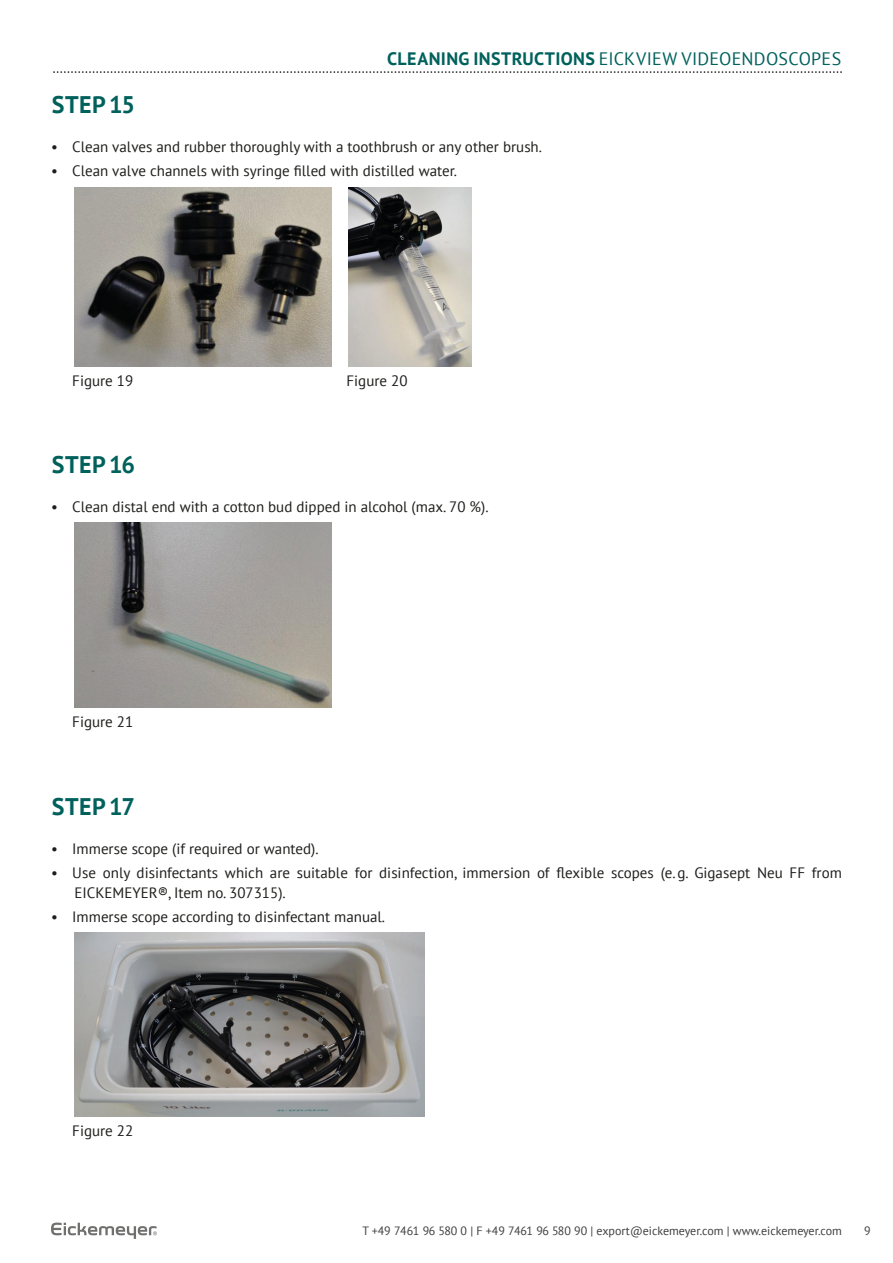
<style>
.page{position:relative;width:893px;height:1263px;background:#fff}
.page>*{position:absolute;margin:0;border:0;box-sizing:border-box;transform-origin:0 0}
.t1{font:700 24px "PT Sans";letter-spacing:.02em;color:#00615c}
.t2{font:18px "PT Sans";letter-spacing:.015em;color:#00615c}
.t3{font:15px/19.5px "PT Sans";color:#1d1d1b}
.t4{font:12px "PT Sans";color:#3d3d3c}
.s1{font-weight:700}
</style>
<div class="page">
<svg style="left:51px;top:1222px;width:106px;height:17px"></svg>
<svg style="left:53px;top:71px;width:789px;height:2px"></svg>
<img style="left:74px;top:188px;width:257px;height:178px">
<img style="left:349px;top:188px;width:122px;height:178px">
<img style="left:74px;top:523px;width:257px;height:184px">
<img style="left:74px;top:932px;width:351px;height:185px">
<p class="t2" style="left:387px;top:47px;width:455px"><span class="s1">CLEANING INSTRUCTIONS</span> EICKVIEW VIDEOENDOSCOPES</p>
<h1 class="t1" style="left:52px;top:88px;width:85px">STEP 15</h1>
<p class="t3" style="left:51px;top:136px;width:492px">• Clean valves and rubber thoroughly with a toothbrush or any other brush.</p>
<p class="t3" style="left:51px;top:161px;width:408px">• Clean valve channels with syringe filled with distilled water.</p>
<p class="t3" style="left:72px;top:370px;width:62px">Figure 19</p>
<p class="t3" style="left:347px;top:370px;width:62px">Figure 20</p>
<h1 class="t1" style="left:52px;top:449px;width:85px">STEP 16</h1>
<p class="t3" style="left:51px;top:497px;width:439px">• Clean distal end with a cotton bud dipped in alcohol (max. 70 %).</p>
<p class="t3" style="left:72px;top:711px;width:62px">Figure 21</p>
<h1 class="t1" style="left:52px;top:790px;width:85px">STEP 17</h1>
<p class="t3" style="left:51px;top:838px;width:269px">• Immerse scope (if required or wanted).</p>
<p class="t3" style="left:74px;top:863px;width:769px;text-indent:-23px">• Use only disinfectants which are suitable for disinfection, immersion of flexible scopes (e. g. Gigasept Neu FF from<br>EICKEMEYER®, Item no. 307315).</p>
<p class="t3" style="left:51px;top:906px;width:336px">• Immerse scope according to disinfectant manual.</p>
<p class="t3" style="left:72px;top:1121px;width:62px">Figure 22</p>
<p class="t4" style="left:362px;top:1223px;width:481px">T +49 7461 96 580 0 | F +49 7461 96 580 90 | export@eickemeyer.com | www.eickemeyer.com</p>
<p class="t4" style="left:864px;top:1223px;width:8px">9</p>
</div>
